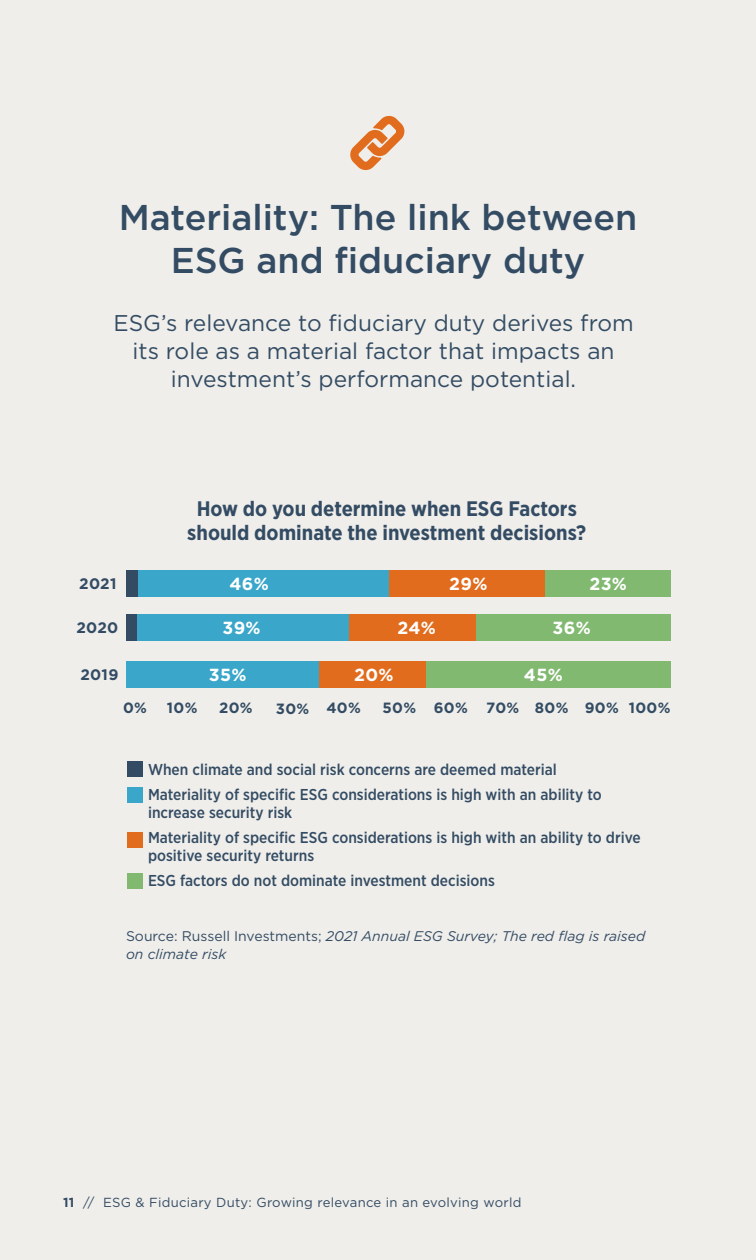
<style>
.page{position:relative;width:756px;height:1260px;background:#efeeeb}
.page>*{position:absolute;margin:0;border:0;box-sizing:border-box;transform-origin:0 0}
.t1{font:500 35.88px/43.1px "Gotham";color:#344c63;text-align:center}
.t2{font:22.75px/28px "Gotham";color:#344c63;text-align:center}
.t3{font:700 21px/24.5px "Gotham Narrow";color:#344c63;text-align:center}
.t4{font:700 17.5px "Gotham";letter-spacing:.02em;color:#fff}
.t5{font:500 15.75px/17.5px "Gotham Narrow";color:#344c63}
.t6{font:700 15.22px "Gotham";letter-spacing:.02em;color:#344c63}
.t7{font:700 14.88px "Gotham";letter-spacing:.02em;color:#344c63}
.t8{font:italic 14px/17.5px "Gotham";color:#344c63}
.t9{font:13.12px "Gotham";letter-spacing:.02em;color:#344c63}
.s1{font-style:normal}
.s2{font-weight:700}
</style>
<div class="page">
<svg style="left:350px;top:116px;width:54px;height:54px"></svg>
<div style="left:546px;top:571px;width:125px;height:26px;background:#82b971"></div>
<div style="left:389px;top:571px;width:156px;height:26px;background:#e26c1d"></div>
<div style="left:138px;top:571px;width:251px;height:26px;background:#39a6ca"></div>
<div style="left:126px;top:571px;width:12px;height:26px;background:#344c63"></div>
<div style="left:126px;top:615px;width:13px;height:26px;background:#344c63"></div>
<div style="left:137px;top:615px;width:212px;height:26px;background:#39a6ca"></div>
<div style="left:349px;top:615px;width:129px;height:26px;background:#e26c1d"></div>
<div style="left:477px;top:615px;width:194px;height:26px;background:#82b971"></div>
<div style="left:126px;top:661px;width:193px;height:26px;background:#39a6ca"></div>
<div style="left:319px;top:661px;width:108px;height:26px;background:#e26c1d"></div>
<div style="left:426px;top:661px;width:245px;height:26px;background:#82b971"></div>
<div style="left:127px;top:761px;width:15px;height:15px;background:#344c63"></div>
<div style="left:127px;top:788px;width:15px;height:15px;background:#39a6ca"></div>
<div style="left:127px;top:832px;width:15px;height:15px;background:#e26c1d"></div>
<div style="left:127px;top:873px;width:15px;height:15px;background:#82b971"></div>
<p class="t1" style="left:119px;top:196px;width:520px">Materiality: The link between<br>ESG and fiduciary duty</p>
<p class="t2" style="left:113px;top:308px;width:522px">ESG’s relevance to fiduciary duty derives from its role as a material factor that impacts an investment’s performance potential.</p>
<p class="t6" style="left:79px;top:574px;width:39px">2021</p>
<p class="t6" style="left:76px;top:618px;width:43px">2020</p>
<p class="t6" style="left:80px;top:664px;width:39px">2019</p>
<p class="t3" style="left:187px;top:496px;width:400px">How do you determine when ESG Factors should dominate the investment decisions?</p>
<p class="t4" style="left:229px;top:572px;width:41px">46%</p>
<p class="t4" style="left:223px;top:616px;width:40px">39%</p>
<p class="t4" style="left:209px;top:663px;width:39px">35%</p>
<p class="t4" style="left:354px;top:663px;width:41px">20%</p>
<p class="t4" style="left:524px;top:663px;width:40px">45%</p>
<p class="t4" style="left:449px;top:572px;width:40px">29%</p>
<p class="t4" style="left:590px;top:572px;width:39px">23%</p>
<p class="t4" style="left:398px;top:616px;width:40px">24%</p>
<p class="t4" style="left:553px;top:616px;width:40px">36%</p>
<p class="t7" style="left:123px;top:698px;width:25px">0%</p>
<p class="t7" style="left:167px;top:698px;width:32px">10%</p>
<p class="t7" style="left:219px;top:698px;width:35px">20%</p>
<p class="t7" style="left:276px;top:699px;width:35px">30%</p>
<p class="t7" style="left:326px;top:698px;width:36px">40%</p>
<p class="t7" style="left:383px;top:698px;width:35px">50%</p>
<p class="t7" style="left:434px;top:698px;width:36px">60%</p>
<p class="t7" style="left:486px;top:698px;width:35px">70%</p>
<p class="t7" style="left:535px;top:698px;width:35px">80%</p>
<p class="t7" style="left:585px;top:698px;width:36px">90%</p>
<p class="t7" style="left:629px;top:698px;width:43px">100%</p>
<p class="t5" style="left:148px;top:760px;width:410px">When climate and social risk concerns are deemed material</p>
<p class="t5" style="left:148px;top:786px;width:455px">Materiality of specific ESG considerations is high with an ability to increase security risk</p>
<p class="t5" style="left:148px;top:829px;width:494px">Materiality of specific ESG considerations is high with an ability to drive positive security returns</p>
<p class="t5" style="left:148px;top:872px;width:348px">ESG factors do not dominate investment decisions</p>
<p class="t8" style="left:126px;top:927px;width:521px"><span class="s1">Source: Russell Investments;</span> 2021 Annual ESG Survey; The red flag is raised on climate risk</p>
<p class="t9" style="left:63px;top:1194px;width:460px"><span class="s2">11</span> // ESG &amp; Fiduciary Duty: Growing relevance in an evolving world</p>
</div>
